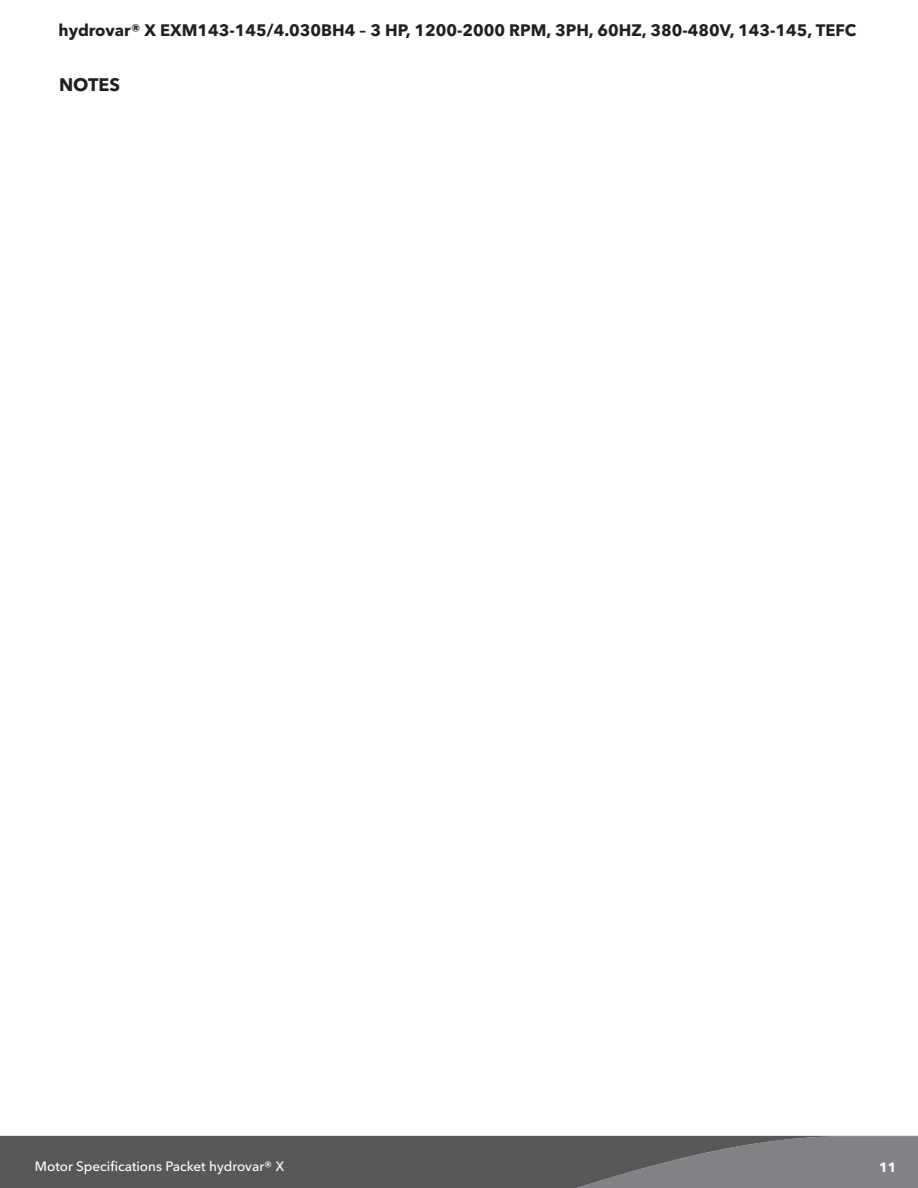
<style>
.page{position:relative;width:918px;height:1188px;background:#fff}
.page>*{position:absolute;margin:0;border:0;box-sizing:border-box;transform-origin:0 0}
.t1{font:700 18px "Avenir Next LT Pro";color:#231f20}
.t2{font:700 16.5px "Avenir Next LT Pro";color:#231f20}
.t3{font:500 13.5px "Avenir Next LT Pro";color:#fff}
.t4{font:700 13.5px "Avenir Next";color:#fff}
</style>
<div class="page">
<svg style="left:0;top:1136px;width:918px;height:52px;background:#626365"></svg>
<p class="t2" style="left:58px;top:21px;width:799px">hydrovar® X EXM143-145/4.030BH4 – 3 HP, 1200-2000 RPM, 3PH, 60HZ, 380-480V, 143-145, TEFC</p>
<p class="t1" style="left:59px;top:74px;width:63px">NOTES</p>
<p class="t3" style="left:35px;top:1158px;width:251px">Motor Specifications Packet hydrovar® X</p>
<p class="t4" style="left:879px;top:1156px;width:19px">11</p>
</div>
